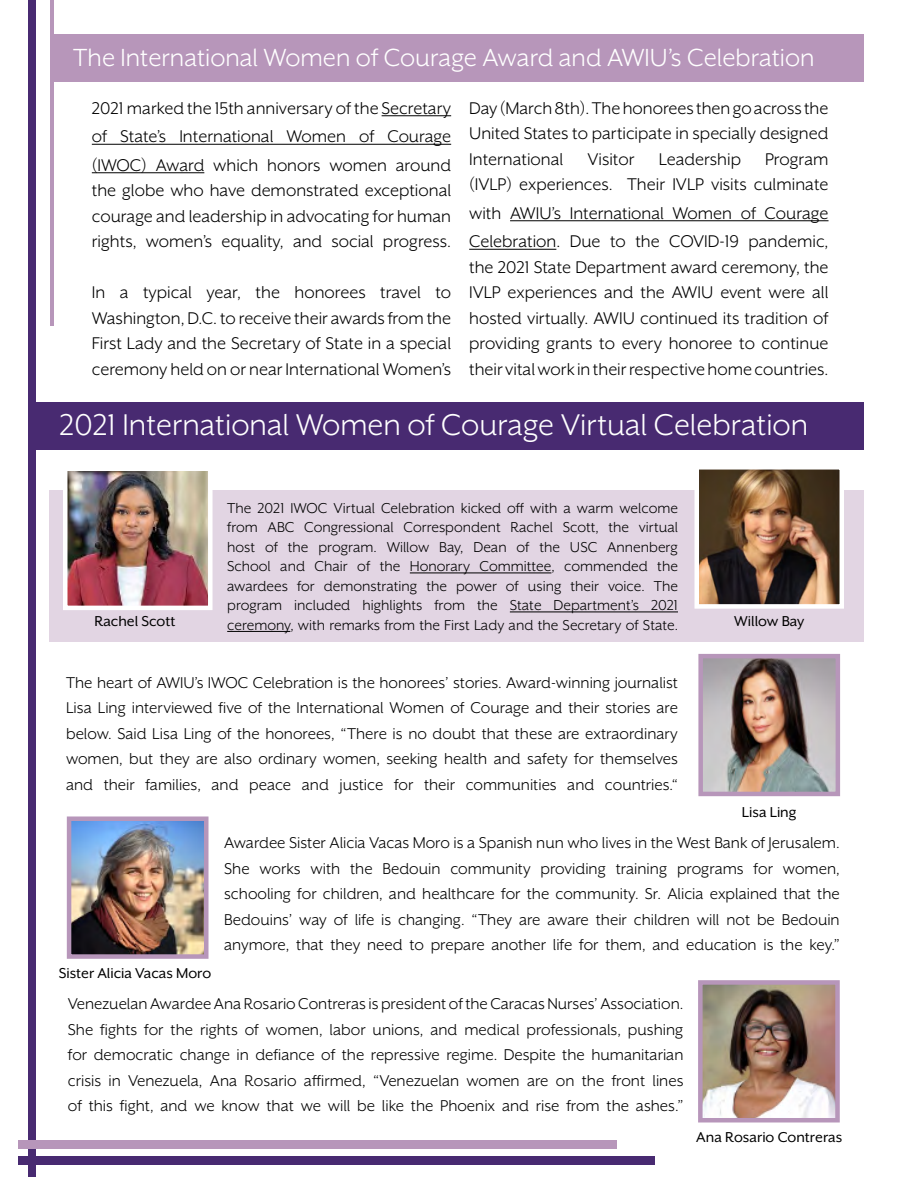
<style>
.page{position:relative;width:918px;height:1188px;background:#fff}
.page>*{position:absolute;margin:0;border:0;box-sizing:border-box;transform-origin:0 0}
.t1{font:34.5px "Mr Eaves XL San OT";color:#fff}
.t2{font:28.5px "Mr Eaves XL San OT";color:#fff}
.t3{font:19.5px/25.5px "Mr Eaves XL San OT";color:#000;text-align:justify}
.t4{font:18px/25.5px "Mr Eaves XL San OT";color:#000;text-align:justify}
.t5{font:16.5px/19.5px "Mr Eaves XL San OT";color:#000;text-align:justify}
.t6{font:16.5px "Mr Eaves XL San OT";color:#000}
</style>
<div class="page">
<div style="left:49px;top:490px;width:815px;height:152px;background:#e2d5e3"></div>
<div style="left:50px;top:34px;width:814px;height:48px;background:#b796ba"></div>
<hr style="left:382px;top:115px;width:69px;height:1px;background:#000">
<hr style="left:92px;top:144px;width:359px;height:1px;background:#000">
<hr style="left:92px;top:172px;width:112px;height:1px;background:#000">
<hr style="left:510px;top:220px;width:319px;height:1px;background:#000">
<hr style="left:469px;top:249px;width:87px;height:1px;background:#000">
<div style="left:35px;top:402px;width:829px;height:48px;background:#482a71"></div>
<img style="left:68px;top:471px;width:140px;height:134px">
<div style="left:63px;top:466px;width:150px;height:144px;border:4px solid #fff"></div>
<hr style="left:410px;top:573px;width:141px;height:1px;background:#000">
<hr style="left:510px;top:612px;width:168px;height:1px;background:#000">
<hr style="left:227px;top:631px;width:63px;height:1px;background:#000">
<img style="left:703px;top:659px;width:132px;height:132px">
<div style="left:698px;top:654px;width:142px;height:142px;border:4px solid #b796ba"></div>
<img style="left:699px;top:470px;width:140px;height:134px">
<div style="left:694px;top:465px;width:150px;height:144px;border:4px solid #fff"></div>
<img style="left:72px;top:821px;width:132px;height:133px">
<div style="left:67px;top:816px;width:142px;height:143px;border:4px solid #b796ba"></div>
<div style="left:29px;top:0;width:7px;height:1176px;background:#482a71"></div>
<hr style="left:50px;top:0;width:4px;height:326px;background:#b796ba">
<div style="left:19px;top:1141px;width:598px;height:8px;background:#b796ba"></div>
<div style="left:19px;top:1156px;width:636px;height:8px;background:#482a71"></div>
<img style="left:703px;top:985px;width:132px;height:132px">
<div style="left:698px;top:980px;width:142px;height:142px;border:4px solid #b796ba"></div>
<h2 class="t2" style="left:73px;top:42px;width:743px">The International Women of Courage Award and AWIU’s Celebration</h2>
<p class="t3" style="left:92px;top:94px;width:361px;line-height:28.5px">2021 marked the 15th anniversary of the Secretary of State’s International Women of Courage (IWOC) Award which honors women around</p>
<p class="t3" style="left:92px;top:178px;width:361px">the globe who have demonstrated exceptional courage and leadership in advocating for human rights, women’s equality, and social progress.</p>
<p class="t3" style="left:92px;top:280px;width:361px">In a typical year, the honorees travel to Washington, D.C. to receive their awards from the First Lady and the Secretary of State in a special ceremony held on or near International Women’s</p>
<p class="t3" style="left:469px;top:95px;width:361px">Day (March 8th). The honorees then go across the United States to participate in specially designed International Visitor Leadership Program (IVLP) experiences. Their IVLP visits culminate</p>
<p class="t3" style="left:469px;top:199px;width:361px;line-height:28.5px">with AWIU’s International Women of Courage<br>Celebration. Due to the COVID-19 pandemic,</p>
<p class="t3" style="left:469px;top:254px;width:361px">the 2021 State Department award ceremony, the IVLP experiences and the AWIU event were all hosted virtually. AWIU continued its tradition of providing grants to every honoree to continue their vital work in their respective home countries.</p>
<h1 class="t1" style="left:60px;top:406px;width:750px">2021 International Women of Courage Virtual Celebration</h1>
<p class="t6" style="left:94px;top:612px;width:83px">Rachel Scott</p>
<p class="t5" style="left:227px;top:498px;width:452px">The 2021 IWOC Virtual Celebration kicked off with a warm welcome from ABC Congressional Correspondent Rachel Scott, the virtual host of the program. Willow Bay, Dean of the USC Annenberg School and Chair of the Honorary Committee, commended the awardees for demonstrating the power of using their voice. The program included highlights from the State Department’s 2021 ceremony, with remarks from the First Lady and the Secretary of State.</p>
<p class="t4" style="left:66px;top:669px;width:613px">The heart of AWIU’s IWOC Celebration is the honorees’ stories. Award-winning journalist Lisa Ling interviewed five of the International Women of Courage and their stories are below. Said Lisa Ling of the honorees, “There is no doubt that these are extraordinary women, but they are also ordinary women, seeking health and safety for themselves and their families, and peace and justice for their communities and countries.“</p>
<p class="t6" style="left:734px;top:612px;width:71px">Willow Bay</p>
<p class="t6" style="left:742px;top:803px;width:56px">Lisa Ling</p>
<p class="t6" style="left:59px;top:964px;width:154px">Sister Alicia Vacas Moro</p>
<p class="t4" style="left:224px;top:830px;width:617px">Awardee Sister Alicia Vacas Moro is a Spanish nun who lives in the West Bank of Jerusalem.<br>She works with the Bedouin community providing training programs for women, schooling for children, and healthcare for the community. Sr. Alicia explained that the Bedouins’ way of life is changing. “They are aware their children will not be Bedouin anymore, that they need to prepare another life for them, and education is the key.”</p>
<p class="t4" style="left:68px;top:991px;width:617px">Venezuelan Awardee Ana Rosario Contreras is president of the Caracas Nurses’ Association.<br>She fights for the rights of women, labor unions, and medical professionals, pushing for democratic change in defiance of the repressive regime. Despite the humanitarian crisis in Venezuela, Ana Rosario affirmed, “Venezuelan women are on the front lines of this fight, and we know that we will be like the Phoenix and rise from the ashes.”</p>
<p class="t6" style="left:696px;top:1128px;width:147px">Ana Rosario Contreras</p>
</div>
